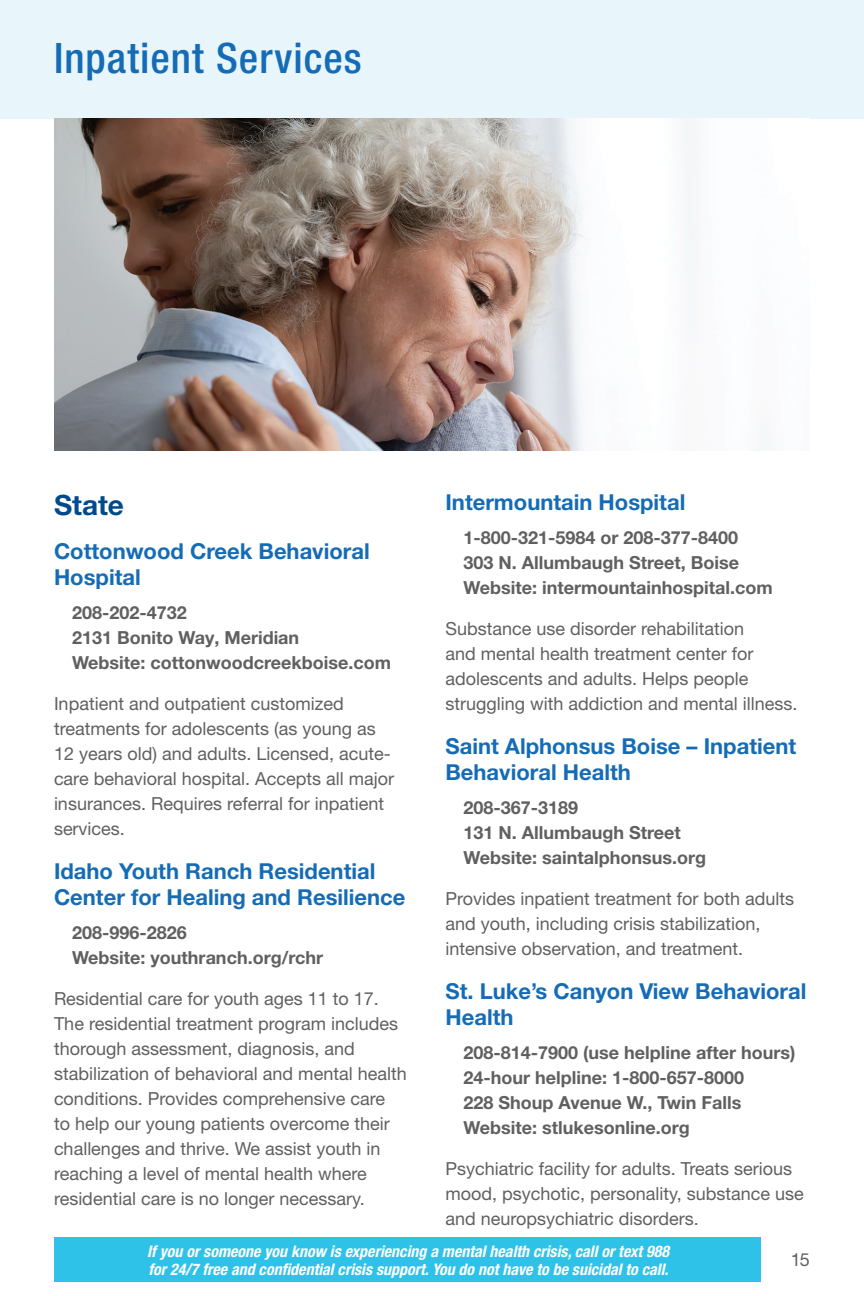
<style>
.page{position:relative;width:864px;height:1296px;background:#fff}
.page>*{position:absolute;margin:0;border:0;box-sizing:border-box;transform-origin:0 0}
.t1{font:500 condensed 42px "Helvetica Neue LT Pro";letter-spacing:.025em;color:#156cb6}
.t2{font:700 28px "Helvetica Neue LT Pro";color:#004a8d}
.t3{font:700 22px/26px "Helvetica Neue LT Pro";color:#156cb6}
.t4{font:18px/25px "Helvetica Neue LT Pro";color:#606060}
.t5{font:700 18px/25px "Helvetica Neue LT Pro";color:#606060}
.t6{font:italic 700 condensed 16px/18px "Helvetica Neue LT Pro";color:#fff}
</style>
<div class="page">
<div style="left:0;top:0;width:864px;height:118px;background:#e8f6fb"></div>
<div style="left:54px;top:1238px;width:706px;height:44px;background:#2fc2e8"></div>
<img style="left:54px;top:118px;width:642px;height:333px">
<h1 class="t1" style="left:54px;top:33px;width:309px">Inpatient Services</h1>
<h2 class="t2" style="left:54px;top:487px;width:72px">State</h2>
<p class="t3" style="left:54px;top:537px;width:317px">Cottonwood Creek Behavioral<br>Hospital</p>
<p class="t5" style="left:72px;top:599px;width:321px">208-202-4732<br>2131 Bonito Way, Meridian<br>Website: cottonwoodcreekboise.com</p>
<p class="t4" style="left:54px;top:690px;width:342px">Inpatient and outpatient customized treatments for adolescents (as young as 12 years old) and adults. Licensed, acute&shy;care behavioral hospital. Accepts all major insurances. Requires referral for inpatient services.</p>
<p class="t3" style="left:54px;top:857px;width:353px">Idaho Youth Ranch Residential<br>Center for Healing and Resilience</p>
<p class="t5" style="left:72px;top:919px;width:253px">208-996-2826<br>Website: youthranch.org/rchr</p>
<p class="t4" style="left:54px;top:985px;width:354px">Residential care for youth ages 11 to 17.<br>The residential treatment program includes thorough assessment, diagnosis, and stabilization of behavioral and mental health conditions. Provides comprehensive care<br>to help our young patients overcome their challenges and thrive. We assist youth in reaching a level of mental health where residential care is no longer necessary.</p>
<p class="t3" style="left:446px;top:489px;width:241px">Intermountain Hospital</p>
<p class="t5" style="left:464px;top:525px;width:311px">1-800-321-5984 or 208-377-8400<br>303 N. Allumbaugh Street, Boise<br>Website: intermountainhospital.com</p>
<p class="t4" style="left:446px;top:616px;width:351px">Substance use disorder rehabilitation<br>and mental health treatment center for adolescents and adults. Helps people struggling with addiction and mental illness.</p>
<p class="t3" style="left:446px;top:733px;width:352px">Saint Alphonsus Boise – Inpatient<br>Behavioral Health</p>
<p class="t5" style="left:464px;top:795px;width:244px">208-367-3189<br>131 N. Allumbaugh Street<br>Website: saintalphonsus.org</p>
<p class="t4" style="left:446px;top:886px;width:350px">Provides inpatient treatment for both adults and youth, including crisis stabilization, intensive observation, and treatment.</p>
<p class="t3" style="left:446px;top:978px;width:363px">St. Luke’s Canyon View Behavioral<br>Health</p>
<p class="t5" style="left:464px;top:1040px;width:334px">208-814-7900 (use helpline after hours)<br>24-hour helpline: 1-800-657-8000<br>228 Shoup Avenue W., Twin Falls Website: stlukesonline.org</p>
<p class="t4" style="left:446px;top:1156px;width:360px">Psychiatric facility for adults. Treats serious mood, psychotic, personality, substance use and neuropsychiatric disorders.</p>
<p class="t6" style="left:147px;top:1242px;width:524px">If you or someone you know is experiencing a mental health crisis, call or text 988 for 24/7 free and confidential crisis support. You do not have to be suicidal to call.</p>
<p class="t4" style="left:791px;top:1247px;width:21px">15</p>
</div>
